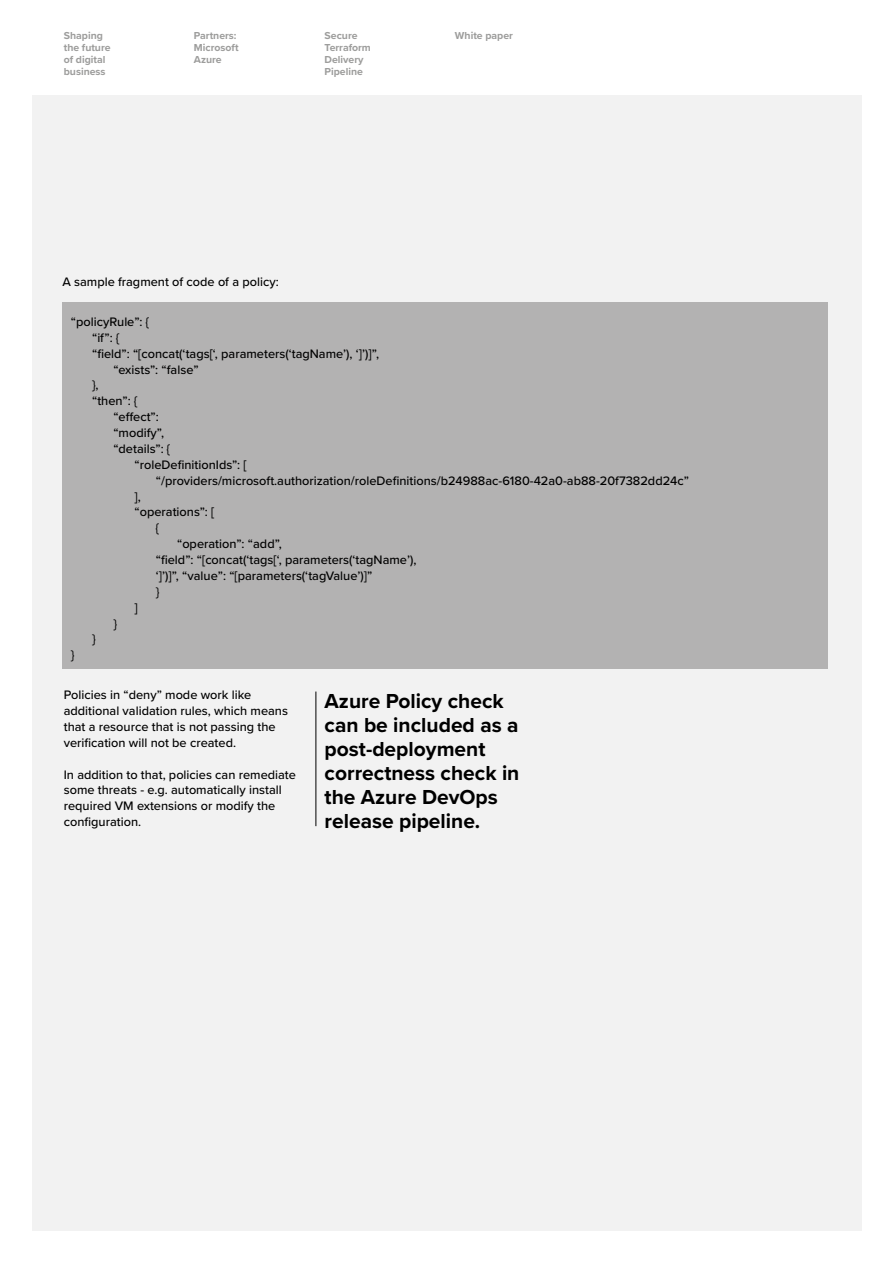
<style>
.page{position:relative;width:893px;height:1263px;background:#fff}
.page>*{position:absolute;margin:0;border:0;box-sizing:border-box;transform-origin:0 0}
.t1{font:700 21px/24px "Proxima Nova";color:#000}
.t2{font:500 12.75px/15.9px "Proxima Nova";color:#000}
.t3{font:700 10.5px/12px "Proxima Nova";color:#9d9d9c}
</style>
<div class="page">
<div style="left:32px;top:96px;width:829px;height:1135px;background:#f2f2f2"></div>
<hr style="left:316px;top:691px;width:1px;height:135px;background:#000">
<div style="left:62px;top:302px;width:766px;height:366px;background:#b3b2b2"></div>
<p class="t3" style="left:64px;top:29px;width:48px">Shaping the future of digital business</p>
<p class="t3" style="left:194px;top:29px;width:46px">Partners:<br>Microsoft<br>Azure</p>
<p class="t3" style="left:325px;top:29px;width:48px">Secure<br>Terraform<br>Delivery<br>Pipeline</p>
<p class="t3" style="left:455px;top:29px;width:60px">White paper</p>
<p class="t2" style="left:62px;top:274px;width:218px">A sample fragment of code of a policy:</p>
<p class="t2" style="left:71px;top:313px;width:80px">“policyRule”: {</p>
<p class="t2" style="left:92px;top:329px;width:29px">“if”: {</p>
<p class="t2" style="left:92px;top:345px;width:288px">“field”: “[concat(‘tags[‘, parameters(‘tagName’), ‘]’)]”,</p>
<p class="t2" style="left:113px;top:361px;width:87px">“exists”: “false”</p>
<p class="t2" style="left:92px;top:377px;width:8px">},</p>
<p class="t2" style="left:92px;top:393px;width:47px">“then”: {</p>
<p class="t2" style="left:113px;top:408px;width:47px">“effect”:</p>
<p class="t2" style="left:113px;top:424px;width:52px">“modify”,</p>
<p class="t2" style="left:113px;top:440px;width:59px">“details”: {</p>
<p class="t2" style="left:135px;top:456px;width:114px">“roleDefinitionIds”: [</p>
<p class="t2" style="left:156px;top:472px;width:535px">“/providers/microsoft.authorization/roleDefinitions/b24988ac-6180-42a0-ab88-20f7382dd24c”</p>
<p class="t2" style="left:135px;top:488px;width:8px">],</p>
<p class="t2" style="left:135px;top:504px;width:81px">“operations”: [</p>
<p class="t2" style="left:156px;top:520px;width:5px">{</p>
<p class="t2" style="left:177px;top:535px;width:106px">“operation”: “add”,</p>
<p class="t2" style="left:156px;top:551px;width:262px">“field”: “[concat(‘tags[‘, parameters(‘tagName’),</p>
<p class="t2" style="left:156px;top:567px;width:218px">‘]’)]”, “value”: “[parameters(‘tagValue’)]”</p>
<p class="t2" style="left:156px;top:583px;width:5px">}</p>
<p class="t2" style="left:135px;top:599px;width:5px">]</p>
<p class="t2" style="left:113px;top:615px;width:5px">}</p>
<p class="t2" style="left:92px;top:631px;width:5px">}</p>
<p class="t2" style="left:71px;top:647px;width:5px">}</p>
<p class="t2" style="left:64px;top:686px;width:226px">Policies in “deny” mode work like additional validation rules, which means that a resource that is not passing the verification will not be created.</p>
<p class="t2" style="left:64px;top:766px;width:234px">In addition to that, policies can remediate some threats - e.g. automatically install required VM extensions or modify the configuration.</p>
<h1 class="t1" style="left:325px;top:689px;width:196px">Azure Policy check can be included as a post-deployment correctness check in the Azure DevOps release pipeline.</h1>
</div>
